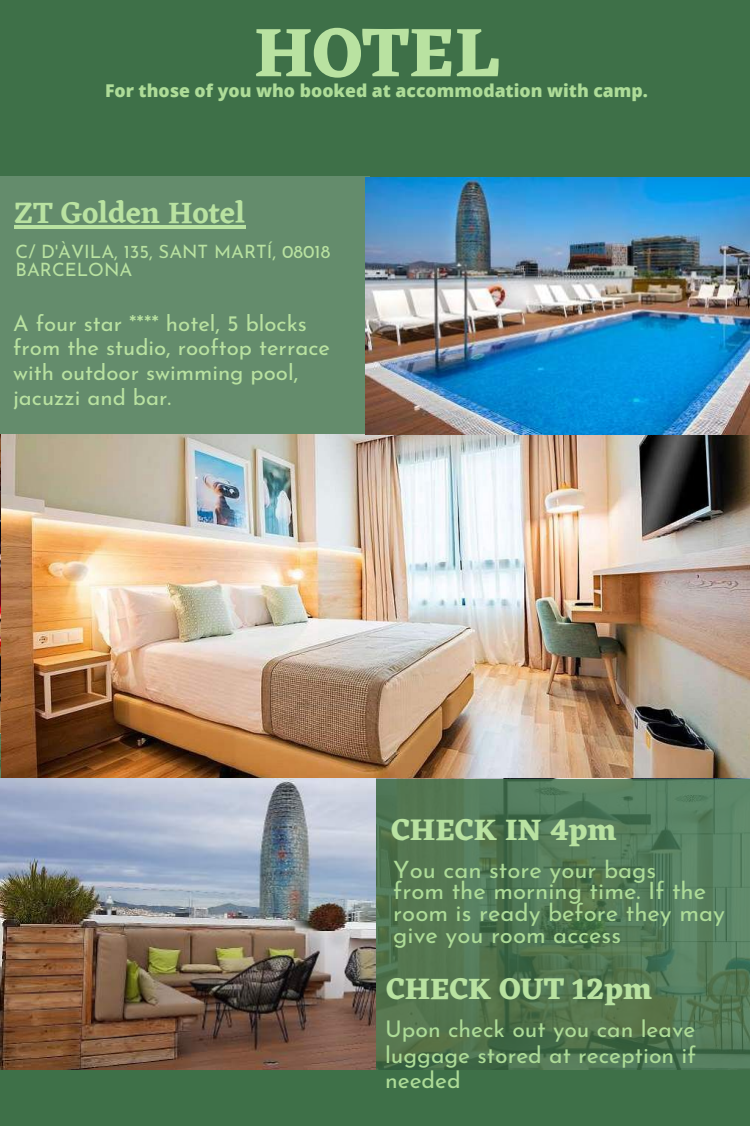
<style>
.page{position:relative;width:750px;height:1126px;background:#fff}
.page>*{position:absolute;margin:0;border:0;box-sizing:border-box;transform-origin:0 0}
.t1{font:700 71px "Eczar";color:#b9e2a1}
.t2{font:700 30.8px "Eczar";color:#b9e2a1}
.t3{font:600 30.7px "Eczar";color:#b9e2a1}
.t4{font:700 30.7px "Eczar";color:#b9e2a1}
.t5{font:23.9px/21.8px "Josefin Sans";color:#aedc98}
.t6{font:23px/25.5px "Josefin Sans";color:#aedc98;text-align:justify}
.t7{font:22.2px/24.8px "Josefin Sans";color:#b9e2a1}
.t8{font:18.4px/18.1px "Josefin Sans";color:#b9e2a1}
.t9{font:800 17.6px "Open Sans";color:#aedc98}
</style>
<div class="page">
<div style="left:0;top:0;width:750px;height:1125px;background:#3e7048"></div>
<div style="left:0;top:176px;width:370px;height:258px;background:#648c6c"></div>
<img style="left:2px;top:434px;width:748px;height:344px">
<img style="left:0;top:778px;width:377px;height:290px">
<img style="left:366px;top:177px;width:384px;height:257px">
<hr style="left:14px;top:225px;width:231px;height:3px;background:#b9e2a1">
<svg style="left:377px;top:778px;width:373px;height:290px"></svg>
<h1 class="t1" style="left:254px;top:10px;width:246px">HOTEL</h1>
<p class="t9" style="left:105px;top:78px;width:544px">For those of you who booked at accommodation with camp.</p>
<h3 class="t3" style="left:14px;top:195px;width:233px">ZT Golden Hotel</h3>
<p class="t8" style="left:16px;top:244px;width:316px">C/ D'ÀVILA, 135, SANT MARTÍ, 08018<br>BARCELONA</p>
<p class="t7" style="left:13px;top:312px;width:318px">A four star **** hotel, 5 blocks from the studio, rooftop terrace with outdoor swimming pool, jacuzzi and bar.</p>
<h2 class="t2" style="left:392px;top:811px;width:227px">CHECK IN 4pm</h2>
<p class="t5" style="left:393px;top:860px;width:333px">You can store your bags<br>from the morning time. If the room is ready before they may give you room access</p>
<h3 class="t4" style="left:387px;top:970px;width:267px">CHECK OUT 12pm</h3>
<p class="t6" style="left:385px;top:1018px;width:313px">Upon check out you can leave luggage stored at reception if needed</p>
</div>
